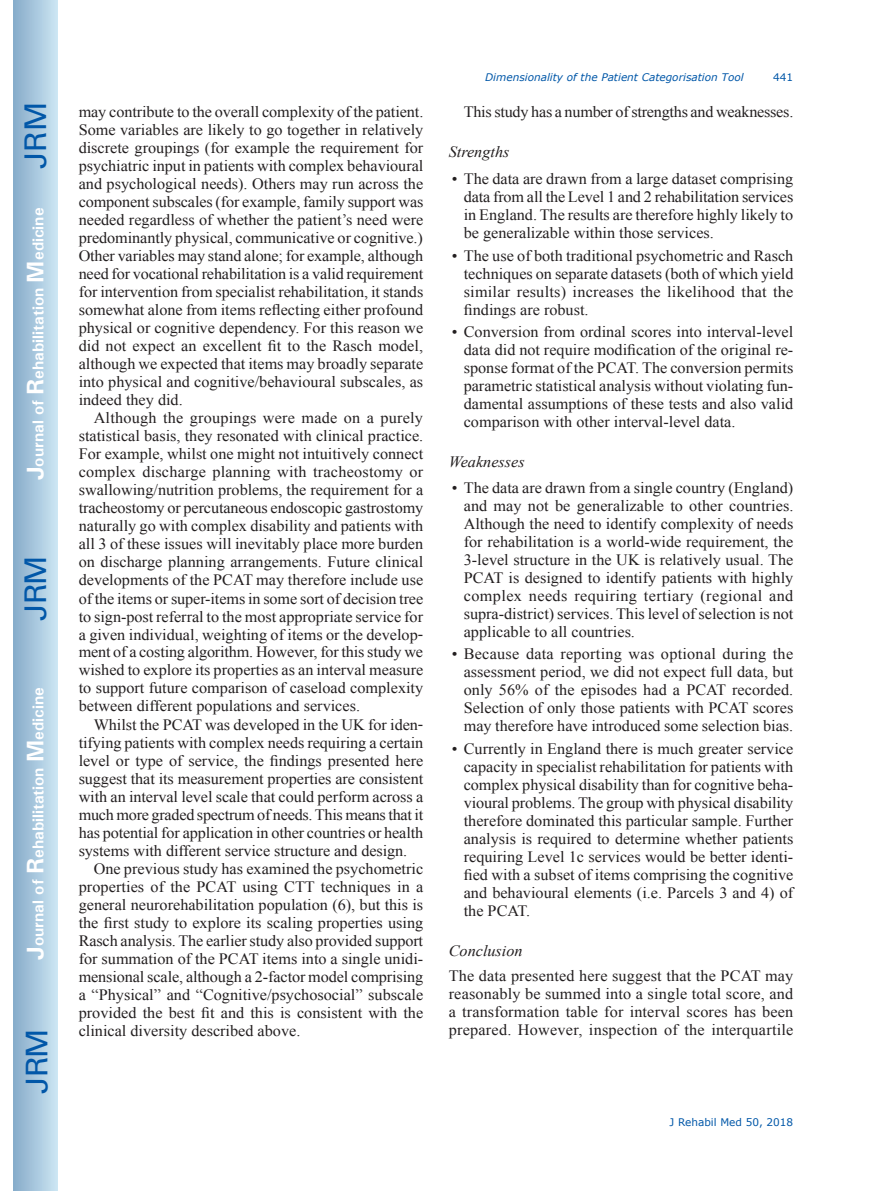
<style>
.page{position:relative;width:872px;height:1191px;background:#fff}
.page>*{position:absolute;margin:0;border:0;box-sizing:border-box;transform-origin:0 0}
.t1{font:30px "Univers";letter-spacing:-.03em;color:#0157a8}
.t2{font:15.75px/18px "Times New Roman";color:#231f20;text-align:justify}
.t3{font:700 15.75px "Univers";color:#fff}
.t4{font:italic 15.75px "Times New Roman";color:#231f20}
.t5{font:italic 10.5px "Verdana";color:#0157a8}
.t6{font:10.5px "Verdana";color:#0157a8}
.s1{font-size:24px}
</style>
<div class="page">
<div style="left:14px;top:0;width:43px;height:1191px;background:linear-gradient(to right,#88acca,#cbe5f2)"></div>
<h1 class="t1" style="left:18px;top:169px;width:68px;rotate:-90deg">JRM</h1>
<p class="t3" style="left:28px;top:480px;width:274px;rotate:-90deg"><span class="s1">J</span>ournal of <span class="s1">R</span>ehabilitation <span class="s1">M</span>edicine</p>
<h1 class="t1" style="left:18px;top:620px;width:67px;rotate:-90deg">JRM</h1>
<p class="t3" style="left:28px;top:959px;width:274px;rotate:-90deg"><span class="s1">J</span>ournal of <span class="s1">R</span>ehabilitation <span class="s1">M</span>edicine</p>
<h1 class="t1" style="left:19px;top:1093px;width:67px;rotate:-90deg">JRM</h1>
<p class="t2" style="left:79px;top:103px;width:346px">may contribute to the overall complexity of the patient.<br>Some variables are likely to go together in relatively discrete groupings (for example the requirement for psychiatric input in patients with complex behavioural and psychological needs). Others may run across the component subscales (for example, family support was needed regardless of whether the patient’s need were predominantly physical, communicative or cognitive.)<br>Other variables may stand alone; for example, although need for vocational rehabilitation is a valid requirement for intervention from specialist rehabilitation, it stands somewhat alone from items reflecting either profound physical or cognitive dependency. For this reason we did not expect an excellent fit to the Rasch model, although we expected that items may broadly separate into physical and cognitive/behavioural subscales, as indeed they did.</p>
<p class="t2" style="left:79px;top:409px;width:346px;text-indent:15px">Although the groupings were made on a purely statistical basis, they resonated with clinical practice.<br>For example, whilst one might not intuitively connect complex discharge planning with tracheostomy or swallowing/nutrition problems, the requirement for a tracheostomy or percutaneous endoscopic gastrostomy naturally go with complex disability and patients with all 3 of these issues will inevitably place more burden on discharge planning arrangements. Future clinical developments of the PCAT may therefore include use of the items or super-items in some sort of decision tree to sign-post referral to the most appropriate service for a given individual, weighting of items or the develop&shy;ment of a costing algorithm. However, for this study we wished to explore its properties as an interval measure to support future comparison of caseload complexity between different populations and services.</p>
<p class="t2" style="left:79px;top:715px;width:346px;text-indent:15px">Whilst the PCAT was developed in the UK for iden&shy;tifying patients with complex needs requiring a certain level or type of service, the findings presented here suggest that its measurement properties are consistent with an interval level scale that could perform across a much more graded spectrum of needs. This means that it has potential for application in other countries or health systems with different service structure and design.</p>
<p class="t2" style="left:79px;top:859px;width:346px;text-indent:15px">One previous study has examined the psychometric properties of the PCAT using CTT techniques in a general neurorehabilitation population (6), but this is the first study to explore its scaling properties using Rasch analysis. The earlier study also provided support for summation of the PCAT items into a single unidi&shy;mensional scale, although a 2-factor model comprising a “Physical” and “Cognitive/psychosocial” subscale provided the best fit and this is consistent with the clinical diversity described above.</p>
<p class="t5" style="left:485px;top:70px;width:260px">Dimensionality of the Patient Categorisation Tool</p>
<p class="t6" style="left:773px;top:70px;width:22px">441</p>
<p class="t2" style="left:464px;top:103px;width:331px">This study has a number of strengths and weaknesses.</p>
<p class="t4" style="left:449px;top:141px;width:62px">Strengths</p>
<p class="t2" style="left:464px;top:170px;width:331px;text-indent:-12px">• The data are drawn from a large dataset comprising data from all the Level 1 and 2 rehabilitation services in England. The results are therefore highly likely to be generalizable within those services.</p>
<p class="t2" style="left:464px;top:246px;width:331px;text-indent:-12px">• The use of both traditional psychometric and Rasch techniques on separate datasets (both of which yield similar results) increases the likelihood that the findings are robust.</p>
<p class="t2" style="left:464px;top:323px;width:331px;text-indent:-12px">• Conversion from ordinal scores into interval-level data did not require modification of the original re&shy;sponse format of the PCAT. The conversion permits parametric statistical analysis without violating fun&shy;damental assumptions of these tests and also valid comparison with other interval-level data.</p>
<p class="t4" style="left:449px;top:451px;width:77px">Weaknesses</p>
<p class="t2" style="left:464px;top:478px;width:331px;text-indent:-12px">• The data are drawn from a single country (England) and may not be generalizable to other countries.<br>Although the need to identify complexity of needs for rehabilitation is a world-wide requirement, the 3-level structure in the UK is relatively usual. The PCAT is designed to identify patients with highly complex needs requiring tertiary (regional and supra-district) services. This level of selection is not applicable to all countries.</p>
<p class="t2" style="left:464px;top:645px;width:331px;text-indent:-12px">• Because data reporting was optional during the assessment period, we did not expect full data, but only 56% of the episodes had a PCAT recorded.<br>Selection of only those patients with PCAT scores may therefore have introduced some selection bias.</p>
<p class="t2" style="left:464px;top:739px;width:331px;text-indent:-12px">• Currently in England there is much greater service capacity in specialist rehabilitation for patients with complex physical disability than for cognitive beha&shy;vioural problems. The group with physical disability therefore dominated this particular sample. Further analysis is required to determine whether patients requiring Level 1c services would be better identi&shy;fied with a subset of items comprising the cognitive and behavioural elements (i.e. Parcels 3 and 4) of the PCAT.</p>
<p class="t4" style="left:449px;top:939px;width:75px">Conclusion</p>
<p class="t2" style="left:449px;top:966px;width:346px">The data presented here suggest that the PCAT may reasonably be summed into a single total score, and a transformation table for interval scores has been prepared. However, inspection of the interquartile</p>
<p class="t6" style="left:669px;top:1114px;width:125px">J Rehabil Med 50, 2018</p>
</div>
